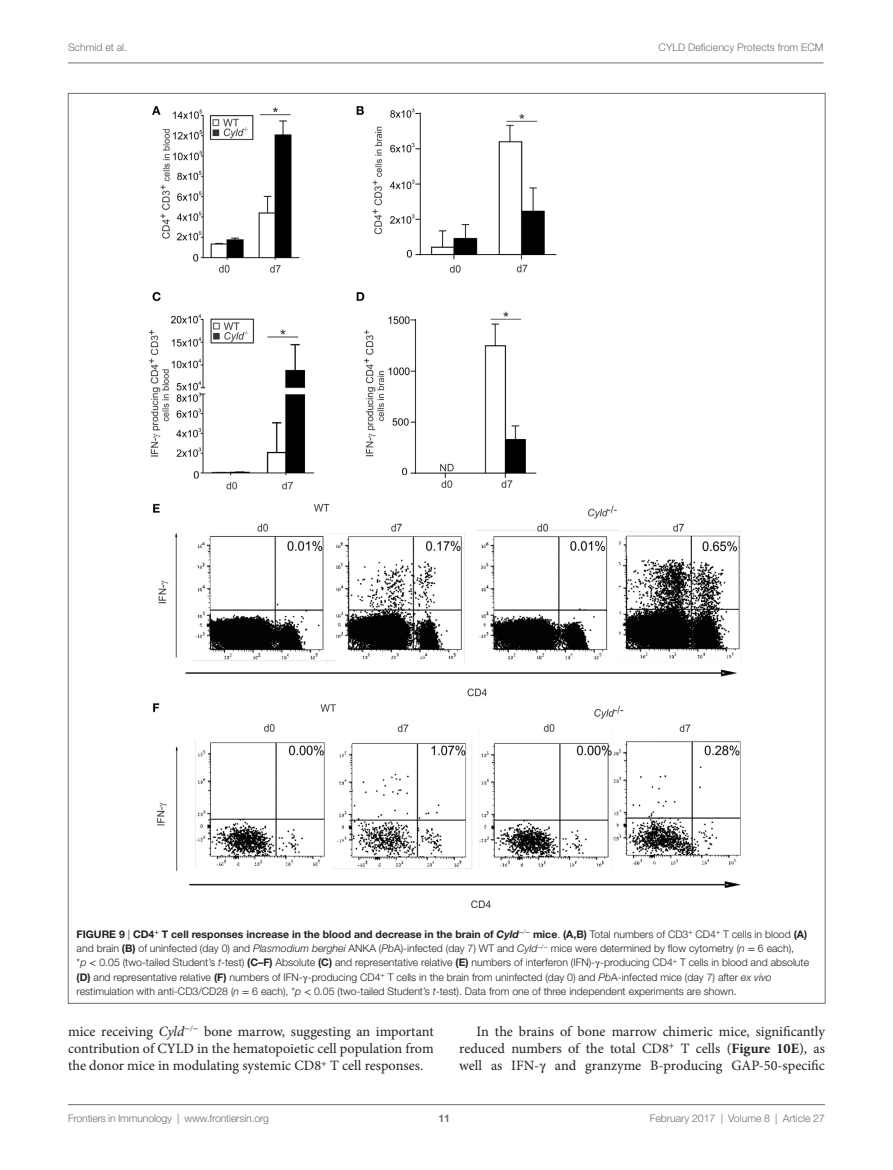
<style>
.page{position:relative;width:893px;height:1170px;background:#fff}
.page>*{position:absolute;margin:0;border:0;box-sizing:border-box;transform-origin:0 0}
.t1{font:14.25px/17.2px "Minion Pro";color:#231f20;text-align:justify}
.t2{font:300 10.5px/14.2px "Helvetica Neue LT Std";color:#231f20}
.t3{font:300 10.5px "Helvetica Neue LT Std";color:#6c6d70}
.t4{font:700 10.5px "Helvetica Neue LT Std";color:#6c6d70}
.s1{font-weight:700}
.s2{font-weight:700;font-style:italic}
.s3{font-style:italic}
.s4{font-family:"STIX General";font-weight:400}
.s5{font-family:"STIX General"}
</style>
<div class="page">
<img style="left:149px;top:106px;width:592px;height:801px">
<hr style="left:68px;top:1104px;width:757px;height:1px;background:#6c6d70">
<hr style="left:68px;top:63px;width:755px;height:1px;background:#6c6d70">
<p class="t3" style="left:68px;top:41px;width:61px">Schmid et al.</p>
<p class="t3" style="left:659px;top:41px;width:166px">CYLD Deficiency Protects from ECM</p>
<p class="t2" style="left:77px;top:926px;width:734px"><span class="s1">Figure 9</span> | <span class="s1">CD4</span><sup>+</sup> <span class="s1">T cell responses increase in the blood and decrease in the brain of</span> <span class="s2">Cyld</span><sup>−</sup><sup>/</sup><sup>−</sup> <span class="s1">mice</span>. <span class="s1">(A,B)</span> Total numbers of CD3<sup>+</sup> CD4<sup>+</sup> T cells in blood <span class="s1">(A) </span>and brain <span class="s1">(B)</span> of uninfected (day 0) and <span class="s3">Plasmodium berghei</span> ANKA (<span class="s3">Pb</span>A)-infected (day 7) WT and <span class="s3">Cyld</span><sup>−</sup><sup>/</sup><sup>−</sup> mice were determined by flow cytometry (<span class="s3">n</span> <span class="s4">=</span> 6 each),<br>*<span class="s3">p</span> <span class="s4">&lt;</span> 0.05 (two-tailed Student’s <span class="s3">t</span>-test) <span class="s1">(C–F)</span> Absolute <span class="s1">(C)</span> and representative relative <span class="s1">(E)</span> numbers of interferon (IFN)-<span class="s4">γ</span>-producing CD4<sup>+</sup> T cells in blood and absolute <span class="s1">(D)</span> and representative relative <span class="s1">(F)</span> numbers of IFN-<span class="s4">γ</span>-producing CD4<sup>+</sup> T cells in the brain from uninfected (day 0) and <span class="s3">Pb</span>A-infected mice (day 7) after <span class="s3">ex vivo </span>restimulation with anti-CD3/CD28 (<span class="s3">n</span> <span class="s4">=</span> 6 each), *<span class="s3">p</span> <span class="s4">&lt;</span> 0.05 (two-tailed Student’s <span class="s3">t</span>-test). Data from one of three independent experiments are shown.</p>
<h1 class="t1" style="left:68px;top:1022px;width:367px">mice receiving <span class="s3">Cyld</span><sup>−</sup><sup>/</sup><sup>−</sup> bone marrow, suggesting an important contribution of CYLD in the hematopoietic cell population from the donor mice in modulating systemic CD8<sup>+</sup> T cell responses.</h1>
<h1 class="t1" style="left:459px;top:1022px;width:367px;text-indent:17px">In the brains of bone marrow chimeric mice, significantly reduced numbers of the total CD8<sup>+</sup> T cells (<span class="s1">Figure 10E</span>), as well as IFN-<span class="s5">γ</span> and granzyme B-producing GAP-50-specific</h1>
<p class="t3" style="left:68px;top:1111px;width:203px">Frontiers in Immunology | www.frontiersin.org</p>
<p class="t3" style="left:650px;top:1111px;width:177px">February 2017 | Volume 8 | Article 27</p>
<p class="t4" style="left:439px;top:1111px;width:13px">11</p>
</div>
